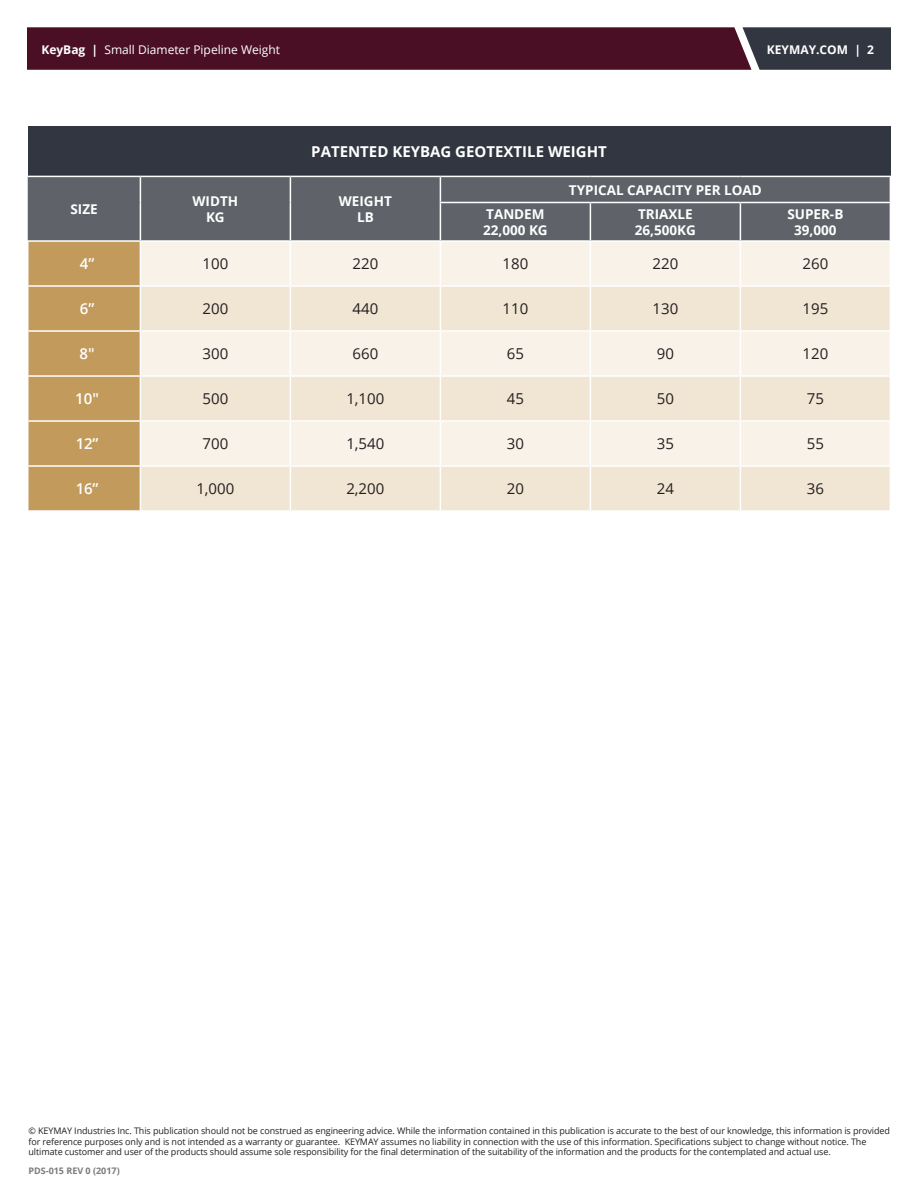
<style>
.page{position:relative;width:918px;height:1188px;background:#fff}
.page>*{position:absolute;margin:0;border:0;box-sizing:border-box;transform-origin:0 0}
.t1{font:15px "Open Sans";color:#231f20}
.t2{font:700 15px "Open Sans";color:#fff}
.t3{font:600 15px "Open Sans";color:#fff}
.t4{font:700 13.5px "Open Sans";color:#fff}
.t5{font:12px "Open Sans";color:#fff}
.t6{font:700 12px "Open Sans";color:#fff}
.t7{font:9px/10.5px "Open Sans";letter-spacing:-.01em;color:#231f20}
.t8{font:700 9px "Open Sans";color:#7c7a7a}
.s1{font-weight:700}
</style>
<div class="page">
<svg style="left:27px;top:27px;width:864px;height:43px;background:#4a1a2d"></svg>
<div style="left:28px;top:126px;width:862px;height:50px;background:#323640"></div>
<div style="left:28px;top:177px;width:862px;height:63px;background:#5f6369"></div>
<div style="left:28px;top:242px;width:112px;height:268px;background:#c29a5b"></div>
<div style="left:141px;top:242px;width:749px;height:43px;background:#f8f2e9"></div>
<svg style="left:141px;top:287px;width:749px;height:223px;background:#f3eadb"></svg>
<svg style="left:140px;top:177px;width:1px;height:25px"></svg>
<svg style="left:290px;top:177px;width:1px;height:25px"></svg>
<hr style="left:140px;top:203px;width:1px;height:37px;background:#fff">
<hr style="left:290px;top:203px;width:1px;height:37px;background:#fff">
<hr style="left:290px;top:242px;width:1px;height:43px;background:#fff">
<hr style="left:440px;top:242px;width:1px;height:43px;background:#fff">
<hr style="left:590px;top:242px;width:1px;height:43px;background:#fff">
<hr style="left:740px;top:242px;width:1px;height:43px;background:#fff">
<hr style="left:27px;top:285px;width:113px;height:2px;background:#fff">
<hr style="left:290px;top:287px;width:1px;height:43px;background:#fff">
<hr style="left:440px;top:287px;width:1px;height:43px;background:#fff">
<hr style="left:590px;top:287px;width:1px;height:43px;background:#fff">
<hr style="left:740px;top:287px;width:1px;height:43px;background:#fff">
<hr style="left:27px;top:330px;width:113px;height:2px;background:#fff">
<hr style="left:140px;top:330px;width:150px;height:2px;background:#fff">
<hr style="left:290px;top:330px;width:150px;height:2px;background:#fff">
<hr style="left:290px;top:332px;width:1px;height:43px;background:#fff">
<hr style="left:440px;top:330px;width:150px;height:2px;background:#fff">
<hr style="left:440px;top:332px;width:1px;height:43px;background:#fff">
<hr style="left:590px;top:330px;width:150px;height:2px;background:#fff">
<hr style="left:590px;top:332px;width:1px;height:43px;background:#fff">
<hr style="left:740px;top:330px;width:151px;height:2px;background:#fff">
<hr style="left:740px;top:332px;width:1px;height:43px;background:#fff">
<hr style="left:27px;top:375px;width:113px;height:2px;background:#fff">
<hr style="left:140px;top:375px;width:150px;height:2px;background:#fff">
<hr style="left:290px;top:375px;width:150px;height:2px;background:#fff">
<hr style="left:290px;top:377px;width:1px;height:43px;background:#fff">
<hr style="left:440px;top:375px;width:150px;height:2px;background:#fff">
<hr style="left:440px;top:377px;width:1px;height:43px;background:#fff">
<hr style="left:590px;top:375px;width:150px;height:2px;background:#fff">
<hr style="left:590px;top:377px;width:1px;height:43px;background:#fff">
<hr style="left:740px;top:375px;width:151px;height:2px;background:#fff">
<hr style="left:740px;top:377px;width:1px;height:43px;background:#fff">
<hr style="left:27px;top:420px;width:113px;height:2px;background:#fff">
<hr style="left:140px;top:420px;width:150px;height:2px;background:#fff">
<hr style="left:290px;top:420px;width:150px;height:2px;background:#fff">
<hr style="left:290px;top:422px;width:1px;height:43px;background:#fff">
<hr style="left:440px;top:420px;width:150px;height:2px;background:#fff">
<hr style="left:440px;top:422px;width:1px;height:43px;background:#fff">
<hr style="left:590px;top:420px;width:150px;height:2px;background:#fff">
<hr style="left:590px;top:422px;width:1px;height:43px;background:#fff">
<hr style="left:740px;top:420px;width:151px;height:2px;background:#fff">
<hr style="left:740px;top:422px;width:1px;height:43px;background:#fff">
<hr style="left:27px;top:465px;width:113px;height:2px;background:#fff">
<hr style="left:140px;top:465px;width:150px;height:2px;background:#fff">
<hr style="left:290px;top:465px;width:150px;height:2px;background:#fff">
<hr style="left:290px;top:467px;width:1px;height:43px;background:#fff">
<hr style="left:440px;top:465px;width:150px;height:2px;background:#fff">
<hr style="left:440px;top:467px;width:1px;height:43px;background:#fff">
<hr style="left:590px;top:465px;width:150px;height:2px;background:#fff">
<hr style="left:590px;top:467px;width:1px;height:43px;background:#fff">
<hr style="left:740px;top:465px;width:151px;height:2px;background:#fff">
<hr style="left:740px;top:467px;width:1px;height:43px;background:#fff">
<svg style="left:440px;top:177px;width:1px;height:25px"></svg>
<hr style="left:440px;top:202px;width:150px;height:1px;background:#fff">
<hr style="left:440px;top:203px;width:1px;height:37px;background:#fff">
<hr style="left:590px;top:202px;width:150px;height:1px;background:#fff">
<hr style="left:590px;top:203px;width:1px;height:37px;background:#fff">
<hr style="left:740px;top:202px;width:151px;height:1px;background:#fff">
<hr style="left:740px;top:203px;width:1px;height:37px;background:#fff">
<h3 class="t5" style="left:41px;top:42px;width:240px"><span class="s1">KeyBag |</span> Small Diameter Pipeline Weight</h3>
<h3 class="t6" style="left:767px;top:41px;width:109px">KEYMAY.COM | 2</h3>
<p class="t4" style="left:70px;top:199px;width:29px">SIZE</p>
<p class="t4" style="left:193px;top:191px;width:47px">WIDTH</p>
<p class="t4" style="left:206px;top:208px;width:20px">KG</p>
<p class="t2" style="left:311px;top:141px;width:297px">PATENTED KEYBAG GEOTEXTILE WEIGHT</p>
<p class="t4" style="left:339px;top:191px;width:55px">WEIGHT</p>
<p class="t4" style="left:357px;top:208px;width:18px">LB</p>
<p class="t4" style="left:486px;top:204px;width:60px">TANDEM</p>
<p class="t4" style="left:483px;top:221px;width:66px">22,000 KG</p>
<p class="t4" style="left:569px;top:180px;width:194px">TYPICAL CAPACITY PER LOAD</p>
<p class="t4" style="left:638px;top:204px;width:56px">TRIAXLE</p>
<p class="t4" style="left:635px;top:221px;width:63px">26,500KG</p>
<p class="t4" style="left:787px;top:204px;width:58px">SUPER-B</p>
<p class="t4" style="left:794px;top:221px;width:44px">39,000</p>
<p class="t3" style="left:80px;top:254px;width:16px">4”</p>
<p class="t1" style="left:203px;top:254px;width:27px">100</p>
<p class="t1" style="left:353px;top:254px;width:27px">220</p>
<p class="t1" style="left:503px;top:254px;width:27px">180</p>
<p class="t1" style="left:653px;top:254px;width:27px">220</p>
<p class="t1" style="left:803px;top:254px;width:27px">260</p>
<p class="t3" style="left:80px;top:299px;width:16px">6”</p>
<p class="t1" style="left:203px;top:299px;width:27px">200</p>
<p class="t1" style="left:353px;top:299px;width:27px">440</p>
<p class="t1" style="left:503px;top:299px;width:27px">110</p>
<p class="t1" style="left:653px;top:299px;width:27px">130</p>
<p class="t1" style="left:803px;top:299px;width:27px">195</p>
<p class="t3" style="left:80px;top:344px;width:17px">8″</p>
<p class="t1" style="left:203px;top:344px;width:27px">300</p>
<p class="t1" style="left:353px;top:344px;width:27px">660</p>
<p class="t1" style="left:507px;top:344px;width:19px">65</p>
<p class="t1" style="left:657px;top:344px;width:19px">90</p>
<p class="t1" style="left:803px;top:344px;width:27px">120</p>
<p class="t3" style="left:75px;top:389px;width:25px">10″</p>
<p class="t1" style="left:203px;top:389px;width:27px">500</p>
<p class="t1" style="left:346px;top:389px;width:39px">1,100</p>
<p class="t1" style="left:507px;top:389px;width:19px">45</p>
<p class="t1" style="left:657px;top:389px;width:19px">50</p>
<p class="t1" style="left:807px;top:389px;width:19px">75</p>
<p class="t3" style="left:76px;top:434px;width:24px">12”</p>
<p class="t1" style="left:203px;top:434px;width:27px">700</p>
<p class="t1" style="left:346px;top:434px;width:39px">1,540</p>
<p class="t1" style="left:507px;top:434px;width:19px">30</p>
<p class="t1" style="left:657px;top:434px;width:19px">35</p>
<p class="t1" style="left:807px;top:434px;width:19px">55</p>
<p class="t3" style="left:76px;top:479px;width:24px">16”</p>
<p class="t1" style="left:196px;top:479px;width:39px">1,000</p>
<p class="t1" style="left:346px;top:479px;width:39px">2,200</p>
<p class="t1" style="left:507px;top:479px;width:19px">20</p>
<p class="t1" style="left:657px;top:479px;width:19px">24</p>
<p class="t1" style="left:807px;top:479px;width:19px">36</p>
<p class="t7" style="left:28px;top:1126px;width:863px">© KEYMAY Industries Inc. This publication should not be construed as engineering advice. While the information contained in this publication is accurate to the best of our knowledge, this information is provided for reference purposes only and is not intended as a warranty or guarantee. KEYMAY assumes no liability in connection with the use of this information. Specifications subject to change without notice. The ultimate customer and user of the products should assume sole responsibility for the final determination of the suitability of the information and the products for the contemplated and actual use.</p>
<p class="t8" style="left:28px;top:1164px;width:93px">PDS-015 REV 0 (2017)</p>
</div>
